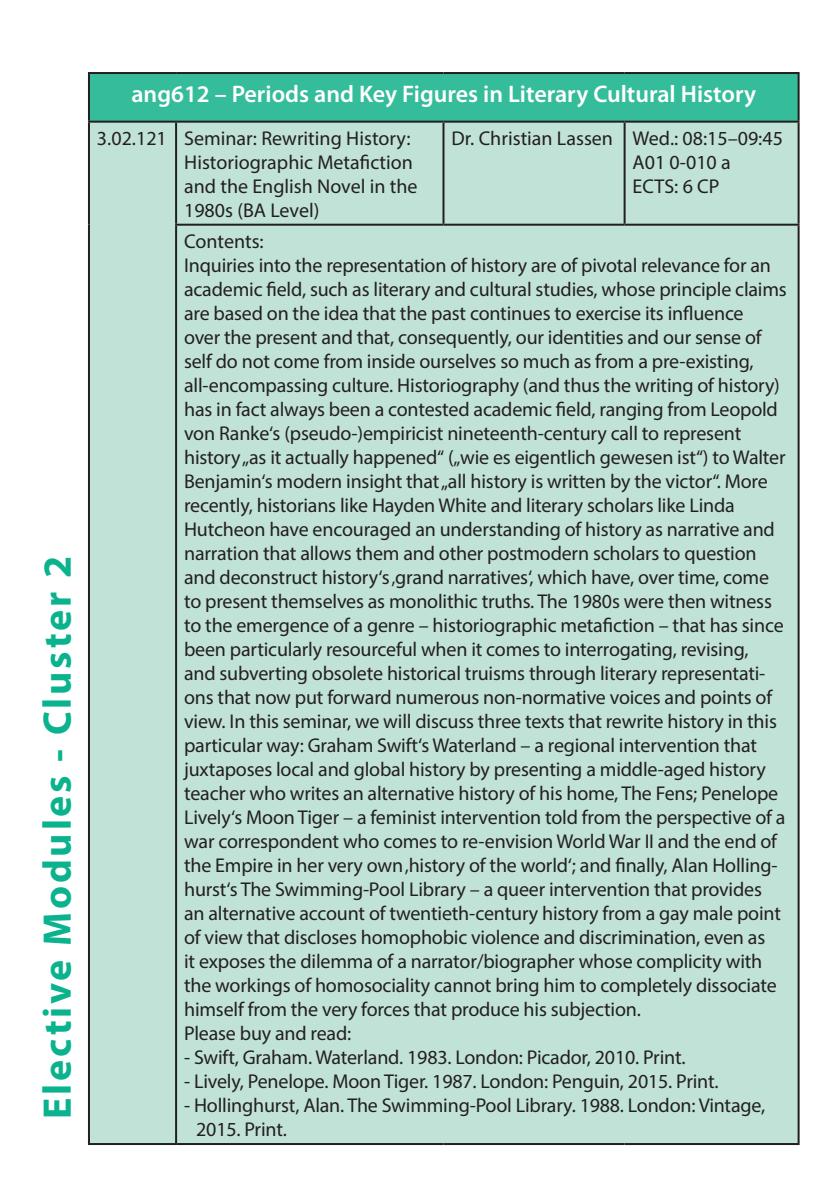
<style>
.page{position:relative;width:840px;height:1191px;background:#fff}
.page>*{position:absolute;margin:0;border:0;box-sizing:border-box;transform-origin:0 0}
.t1{font:700 40px "Myriad Pro";letter-spacing:.07em;color:#0ab38d}
.t2{font:600 24px "Myriad Pro";color:#fff}
.t3{font:20px/24px "Myriad Pro";letter-spacing:-.01em;color:#231f20}
</style>
<div class="page">
<div style="left:89px;top:73px;width:709px;height:49px;background:#35bd9b"></div>
<div style="left:90px;top:123px;width:707px;height:1020px;background:#c1e3d7"></div>
<hr style="left:88px;top:72px;width:88px;height:2px;background:#231f20">
<hr style="left:88px;top:74px;width:2px;height:47px;background:#231f20">
<hr style="left:176px;top:72px;width:267px;height:2px;background:#231f20">
<hr style="left:443px;top:72px;width:181px;height:2px;background:#231f20">
<hr style="left:624px;top:72px;width:175px;height:2px;background:#231f20">
<hr style="left:797px;top:74px;width:2px;height:47px;background:#231f20">
<hr style="left:88px;top:121px;width:88px;height:2px;background:#231f20">
<hr style="left:88px;top:123px;width:2px;height:102px;background:#231f20">
<hr style="left:176px;top:121px;width:267px;height:2px;background:#231f20">
<hr style="left:175px;top:123px;width:2px;height:101px;background:#231f20">
<hr style="left:443px;top:121px;width:181px;height:2px;background:#231f20">
<hr style="left:442px;top:123px;width:2px;height:101px;background:#231f20">
<hr style="left:624px;top:121px;width:175px;height:2px;background:#231f20">
<hr style="left:623px;top:123px;width:2px;height:101px;background:#231f20">
<hr style="left:797px;top:123px;width:2px;height:101px;background:#231f20">
<hr style="left:88px;top:225px;width:2px;height:918px;background:#231f20">
<hr style="left:175px;top:224px;width:268px;height:2px;background:#231f20">
<hr style="left:175px;top:226px;width:2px;height:917px;background:#231f20">
<hr style="left:443px;top:224px;width:181px;height:2px;background:#231f20">
<hr style="left:624px;top:224px;width:175px;height:2px;background:#231f20">
<hr style="left:797px;top:226px;width:2px;height:917px;background:#231f20">
<hr style="left:88px;top:1143px;width:88px;height:2px;background:#231f20">
<hr style="left:176px;top:1143px;width:267px;height:2px;background:#231f20">
<hr style="left:443px;top:1143px;width:181px;height:2px;background:#231f20">
<hr style="left:624px;top:1143px;width:175px;height:2px;background:#231f20">
<h1 class="t1" style="left:31px;top:1119px;width:564px;rotate:-90deg">Elective Modules - Cluster 2</h1>
<p class="t2" style="left:131px;top:79px;width:625px">ang612 – Periods and Key Figures in Literary Cultural History</p>
<p class="t3" style="left:184px;top:126px;width:235px;text-indent:-87px">3.02.121 Seminar: Rewriting History:<br>Historiographic Metafiction and the English Novel in the<br>1980s (BA Level)</p>
<p class="t3" style="left:632px;top:126px;width:152px;text-indent:-181px">Dr. Christian Lassen Wed.: 08:15–09:45<br>A01 0-010 a<br>ECTS: 6 CP</p>
<p class="t3" style="left:184px;top:229px;width:604px">Contents:<br>Inquiries into the representation of history are of pivotal relevance for an academic field, such as literary and cultural studies, whose principle claims are based on the idea that the past continues to exercise its influence<br>over the present and that, consequently, our identities and our sense of self do not come from inside ourselves so much as from a pre-existing, all-encompassing culture. Historiography (and thus the writing of history) has in fact always been a contested academic field, ranging from Leopold von Ranke‘s (pseudo-)empiricist nineteenth-century call to represent history „as it actually happened“ („wie es eigentlich gewesen ist“) to Walter Benjamin‘s modern insight that „all history is written by the victor“. More recently, historians like Hayden White and literary scholars like Linda Hutcheon have encouraged an understanding of history as narrative and narration that allows them and other postmodern scholars to question and deconstruct history‘s ‚grand narratives‘, which have, over time, come to present themselves as monolithic truths. The 1980s were then witness to the emergence of a genre – historiographic metafiction – that has since been particularly resourceful when it comes to interrogating, revising,<br>and subverting obsolete historical truisms through literary representati&shy;ons that now put forward numerous non-normative voices and points of view. In this seminar, we will discuss three texts that rewrite history in this particular way: Graham Swift‘s Waterland – a regional intervention that juxtaposes local and global history by presenting a middle-aged history teacher who writes an alternative history of his home, The Fens; Penelope Lively‘s Moon Tiger – a feminist intervention told from the perspective of a war correspondent who comes to re-envision World War II and the end of the Empire in her very own ‚history of the world‘; and finally, Alan Holling&shy;hurst‘s The Swimming-Pool Library – a queer intervention that provides an alternative account of twentieth-century history from a gay male point of view that discloses homophobic violence and discrimination, even as<br>it exposes the dilemma of a narrator/biographer whose complicity with the workings of homosociality cannot bring him to completely dissociate himself from the very forces that produce his subjection.<br>Please buy and read:</p>
<p class="t3" style="left:184px;top:1045px;width:502px">- Swift, Graham. Waterland. 1983. London: Picador, 2010. Print.</p>
<p class="t3" style="left:184px;top:1069px;width:535px">- Lively, Penelope. Moon Tiger. 1987. London: Penguin, 2015. Print.</p>
<p class="t3" style="left:196px;top:1093px;width:570px;text-indent:-12px">- Hollinghurst, Alan. The Swimming-Pool Library. 1988. London: Vintage,<br>2015. Print.</p>
</div>
